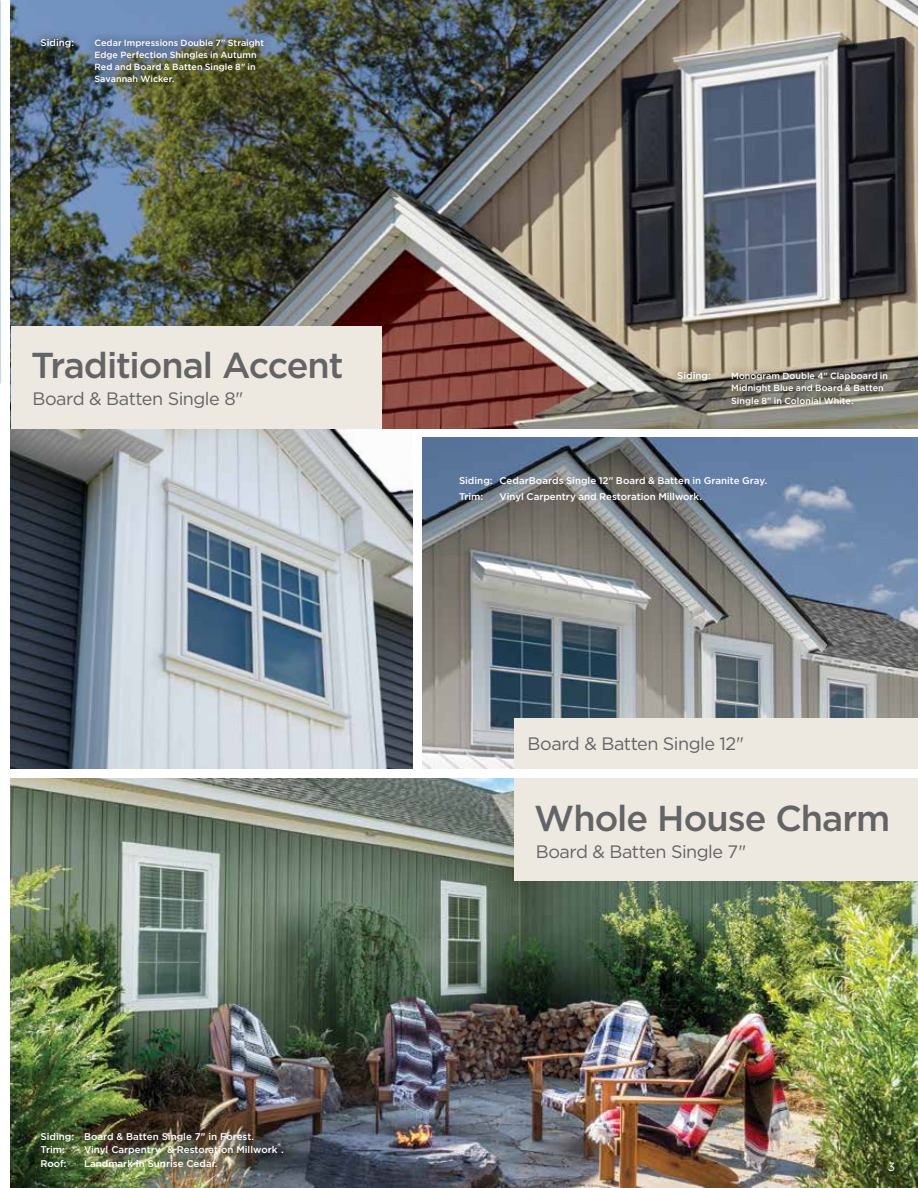
<style>
.page{position:relative;width:918px;height:1188px;background:#fff}
.page>*{position:absolute;margin:0;border:0;box-sizing:border-box;transform-origin:0 0}
.t1{font:500 36px "Gotham";letter-spacing:-.03em;color:#636466}
.t2{font:18px "Gotham";letter-spacing:-.03em;color:#636466}
.t3{font:12px "Gotham";color:#fff}
.t4{font:500 9.75px/13.5px "Gotham";color:#fff}
.t5{font:500 9px/12px "Gotham";color:#fff}
.s1{font-size:9.75px}
</style>
<div class="page">
<img style="left:11px;top:429px;width:402px;height:339px">
<img style="left:423px;top:437px;width:495px;height:331px">
<img style="left:11px;top:0;width:907px;height:429px">
<img style="left:11px;top:779px;width:907px;height:409px">
<div style="left:11px;top:326px;width:370px;height:103px;background:#ede8e0"></div>
<div style="left:32px;top:30px;width:241px;height:61px;background:#000;opacity:.75"></div>
<div style="left:669px;top:363px;width:228px;height:52px;background:#000;opacity:.75"></div>
<div style="left:514px;top:779px;width:404px;height:102px;background:#ede8e0"></div>
<div style="left:514px;top:718px;width:404px;height:50px;background:#ede8e0"></div>
<p class="t4" style="left:40px;top:36px;width:35px">Siding:</p>
<p class="t5" style="left:94px;top:37px;width:171px">Cedar Impressions Double 7" Straight<br>Edge Perfection Shingles in Autumn<br>Red and Board &amp; Batten Single 8" in<br>Savannah Wicker.</p>
<h1 class="t1" style="left:31px;top:342px;width:314px">Traditional Accent</h1>
<h2 class="t2" style="left:32px;top:387px;width:213px">Board &amp; Batten Single 8"</h2>
<p class="t4" style="left:40px;top:1129px;width:215px">Siding: Board &amp; Batten Single 7" in Forest.<br>Trim:</p>
<p class="t4" style="left:84px;top:1143px;width:201px">Vinyl Carpentry® &amp; Restoration Millwork®.</p>
<p class="t4" style="left:41px;top:1156px;width:28px">Roof:</p>
<p class="t4" style="left:84px;top:1156px;width:135px">Landmark in Sunrise Cedar.</p>
<p class="t4" style="left:677px;top:369px;width:35px">Siding:</p>
<p class="t5" style="left:731px;top:370px;width:158px">Monogram Double 4" Clapboard in<br>Midnight Blue and Board &amp; Batten</p>
<p class="t5" style="left:731px;top:395px;width:124px">Single 8" in Colonial White<span class="s1">.</span></p>
<p class="t4" style="left:459px;top:472px;width:310px;line-height:16.8px">Siding: CedarBoards Single 12" Board &amp; Batten in Granite Gray.<br>Trim:</p>
<p class="t4" style="left:500px;top:490px;width:204px">Vinyl Carpentry and Restoration Millwork.</p>
<h2 class="t2" style="left:528px;top:732px;width:218px">Board &amp; Batten Single 12"</h2>
<h1 class="t1" style="left:534px;top:795px;width:357px">Whole House Charm</h1>
<h2 class="t2" style="left:536px;top:840px;width:212px">Board &amp; Batten Single 7"</h2>
<p class="t3" style="left:888px;top:1159px;width:9px">3</p>
</div>
